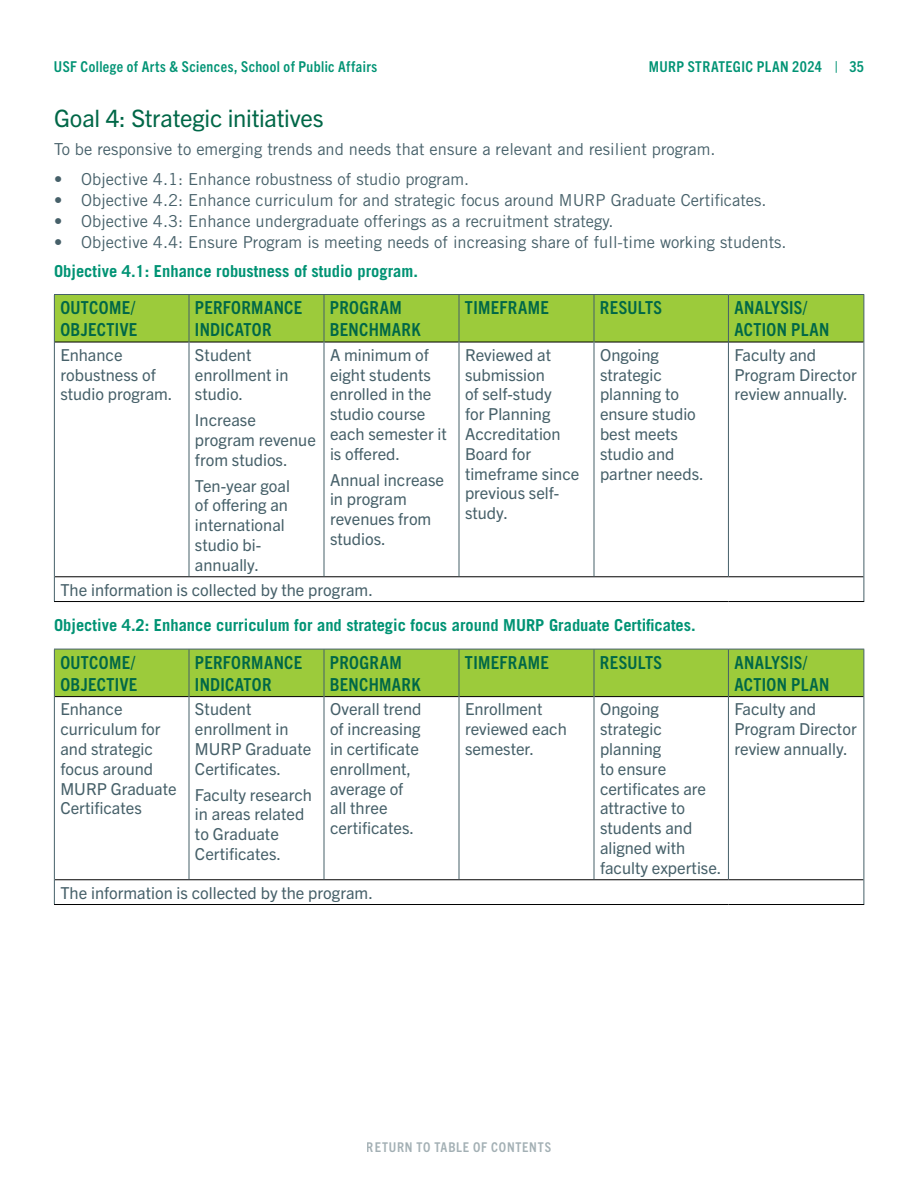
<style>
.page{position:relative;width:918px;height:1188px;background:#fff}
.page>*{position:absolute;margin:0;border:0;box-sizing:border-box;transform-origin:0 0}
.t1{font:24px "Trade Gothic Next LT Pro";letter-spacing:-.01em;color:#006747}
.t2{font:700 condensed 18px/21.6px "Trade Gothic Next LT Pro";letter-spacing:.02em;color:#006747}
.t3{font:16.5px/19.8px "Trade Gothic Next LT Pro";color:#466069}
.t4{font:16.5px "Trade Gothic LT Std";color:#466069}
.t5{font:700 16.5px "Trade Gothic LT Std";color:#009374}
.t6{font:700 condensed 15px "Trade Gothic Next LT Pro";letter-spacing:.03em;color:#009374}
.t7{font:700 condensed 13.5px "Trade Gothic Next LT Pro";letter-spacing:.06em;color:#466069}
</style>
<div class="page">
<div style="left:55px;top:295px;width:809px;height:47px;background:#9ccb3b"></div>
<hr style="left:55px;top:576px;width:134px;height:1px;background:#000">
<hr style="left:189px;top:576px;width:135px;height:1px;background:#000">
<hr style="left:324px;top:576px;width:135px;height:1px;background:#000">
<hr style="left:459px;top:576px;width:135px;height:1px;background:#000">
<hr style="left:594px;top:576px;width:134px;height:1px;background:#000">
<hr style="left:728px;top:576px;width:136px;height:1px;background:#000">
<hr style="left:54px;top:601px;width:135px;height:1px;background:#000">
<hr style="left:189px;top:601px;width:135px;height:1px;background:#000">
<hr style="left:324px;top:601px;width:135px;height:1px;background:#000">
<hr style="left:459px;top:601px;width:135px;height:1px;background:#000">
<hr style="left:594px;top:601px;width:134px;height:1px;background:#000">
<hr style="left:728px;top:601px;width:136px;height:1px;background:#000">
<hr style="left:55px;top:342px;width:134px;height:1px;background:#000">
<hr style="left:189px;top:342px;width:135px;height:1px;background:#000">
<hr style="left:324px;top:342px;width:135px;height:1px;background:#000">
<hr style="left:459px;top:342px;width:135px;height:1px;background:#000">
<hr style="left:594px;top:342px;width:134px;height:1px;background:#000">
<hr style="left:729px;top:342px;width:135px;height:1px;background:#000">
<hr style="left:54px;top:294px;width:135px;height:1px;background:#466069">
<hr style="left:54px;top:295px;width:1px;height:47px;background:#466069">
<hr style="left:189px;top:294px;width:135px;height:1px;background:#466069">
<hr style="left:189px;top:295px;width:1px;height:47px;background:#466069">
<hr style="left:324px;top:294px;width:135px;height:1px;background:#466069">
<hr style="left:324px;top:295px;width:1px;height:47px;background:#466069">
<hr style="left:459px;top:294px;width:135px;height:1px;background:#466069">
<hr style="left:459px;top:295px;width:1px;height:47px;background:#466069">
<hr style="left:594px;top:294px;width:134px;height:1px;background:#466069">
<hr style="left:594px;top:295px;width:1px;height:47px;background:#466069">
<hr style="left:728px;top:294px;width:136px;height:1px;background:#466069">
<hr style="left:728px;top:295px;width:1px;height:47px;background:#466069">
<hr style="left:864px;top:295px;width:1px;height:47px;background:#466069">
<hr style="left:54px;top:342px;width:1px;height:235px;background:#466069">
<hr style="left:189px;top:342px;width:1px;height:234px;background:#466069">
<hr style="left:324px;top:342px;width:1px;height:234px;background:#466069">
<hr style="left:459px;top:342px;width:1px;height:234px;background:#466069">
<hr style="left:594px;top:342px;width:1px;height:234px;background:#466069">
<hr style="left:728px;top:342px;width:1px;height:234px;background:#466069">
<hr style="left:864px;top:342px;width:1px;height:235px;background:#466069">
<svg style="left:54px;top:577px;width:1px;height:24px"></svg>
<svg style="left:864px;top:577px;width:1px;height:24px"></svg>
<div style="left:55px;top:650px;width:809px;height:46px;background:#9ccb3b"></div>
<hr style="left:55px;top:879px;width:134px;height:1px;background:#000">
<hr style="left:189px;top:879px;width:135px;height:1px;background:#000">
<hr style="left:324px;top:879px;width:135px;height:1px;background:#000">
<hr style="left:459px;top:879px;width:135px;height:1px;background:#000">
<hr style="left:594px;top:879px;width:134px;height:1px;background:#000">
<hr style="left:728px;top:879px;width:136px;height:1px;background:#000">
<hr style="left:54px;top:904px;width:135px;height:1px;background:#000">
<hr style="left:189px;top:904px;width:135px;height:1px;background:#000">
<hr style="left:324px;top:904px;width:135px;height:1px;background:#000">
<hr style="left:459px;top:904px;width:135px;height:1px;background:#000">
<hr style="left:594px;top:904px;width:134px;height:1px;background:#000">
<hr style="left:728px;top:904px;width:136px;height:1px;background:#000">
<hr style="left:55px;top:696px;width:134px;height:1px;background:#000">
<hr style="left:189px;top:696px;width:135px;height:1px;background:#000">
<hr style="left:324px;top:696px;width:135px;height:1px;background:#000">
<hr style="left:459px;top:696px;width:135px;height:1px;background:#000">
<hr style="left:594px;top:696px;width:134px;height:1px;background:#000">
<hr style="left:729px;top:696px;width:135px;height:1px;background:#000">
<hr style="left:54px;top:649px;width:135px;height:1px;background:#466069">
<hr style="left:54px;top:649px;width:1px;height:48px;background:#466069">
<hr style="left:189px;top:649px;width:135px;height:1px;background:#466069">
<hr style="left:189px;top:649px;width:1px;height:48px;background:#466069">
<hr style="left:324px;top:649px;width:135px;height:1px;background:#466069">
<hr style="left:324px;top:649px;width:1px;height:48px;background:#466069">
<hr style="left:459px;top:649px;width:135px;height:1px;background:#466069">
<hr style="left:459px;top:649px;width:1px;height:48px;background:#466069">
<hr style="left:594px;top:649px;width:134px;height:1px;background:#466069">
<hr style="left:594px;top:649px;width:1px;height:48px;background:#466069">
<hr style="left:728px;top:649px;width:136px;height:1px;background:#466069">
<hr style="left:728px;top:649px;width:1px;height:48px;background:#466069">
<hr style="left:864px;top:649px;width:1px;height:48px;background:#466069">
<hr style="left:54px;top:697px;width:1px;height:183px;background:#466069">
<hr style="left:189px;top:697px;width:1px;height:182px;background:#466069">
<hr style="left:324px;top:697px;width:1px;height:182px;background:#466069">
<hr style="left:459px;top:697px;width:1px;height:182px;background:#466069">
<hr style="left:594px;top:697px;width:1px;height:182px;background:#466069">
<hr style="left:728px;top:697px;width:1px;height:182px;background:#466069">
<hr style="left:864px;top:697px;width:1px;height:183px;background:#466069">
<svg style="left:54px;top:880px;width:1px;height:24px"></svg>
<svg style="left:864px;top:880px;width:1px;height:24px"></svg>
<p class="t6" style="left:54px;top:56px;width:325px">USF College of Arts &amp; Sciences, School of Public Affairs</p>
<p class="t6" style="left:849px;top:56px;width:16px">35</p>
<p class="t6" style="left:649px;top:56px;width:191px">MURP STRATEGIC PLAN 2024 |</p>
<h1 class="t1" style="left:54px;top:101px;width:271px">Goal 4: Strategic initiatives</h1>
<p class="t4" style="left:54px;top:139px;width:663px">To be responsive to emerging trends and needs that ensure a relevant and resilient program.</p>
<p class="t4" style="left:54px;top:169px;width:417px">• Objective 4.1: Enhance robustness of studio program.</p>
<p class="t4" style="left:54px;top:190px;width:714px">• Objective 4.2: Enhance curriculum for and strategic focus around MURP Graduate Certificates.</p>
<p class="t4" style="left:54px;top:211px;width:561px">• Objective 4.3: Enhance undergraduate offerings as a recruitment strategy.</p>
<p class="t4" style="left:54px;top:232px;width:734px">• Objective 4.4: Ensure Program is meeting needs of increasing share of full-time working students.</p>
<p class="t5" style="left:54px;top:261px;width:365px">Objective 4.1: Enhance robustness of studio program.</p>
<p class="t2" style="left:60px;top:296px;width:78px">OUTCOME/<br>OBJECTIVE</p>
<p class="t2" style="left:195px;top:296px;width:109px">PERFORMANCE<br>INDICATOR</p>
<p class="t2" style="left:330px;top:296px;width:92px">PROGRAM<br>BENCHMARK</p>
<p class="t2" style="left:465px;top:296px;width:85px">TIMEFRAME</p>
<p class="t2" style="left:600px;top:296px;width:64px">RESULTS</p>
<p class="t2" style="left:734px;top:296px;width:96px">ANALYSIS/<br>ACTION PLAN</p>
<p class="t3" style="left:60px;top:344px;width:114px">Enhance robustness of studio program.</p>
<p class="t3" style="left:195px;top:344px;width:95px">Student enrollment in studio.</p>
<p class="t3" style="left:195px;top:409px;width:122px">Increase program revenue from studios.</p>
<p class="t3" style="left:195px;top:475px;width:96px">Ten-year goal of offering an international studio bi&shy;annually.</p>
<p class="t3" style="left:330px;top:344px;width:118px">A minimum of eight students enrolled in the studio course each semester it is offered.</p>
<p class="t3" style="left:330px;top:469px;width:116px">Annual increase in program revenues from studios.</p>
<p class="t3" style="left:465px;top:344px;width:116px">Reviewed at submission<br>of self-study<br>for Planning<br>Accreditation<br>Board for timeframe since previous self&shy;study.</p>
<p class="t3" style="left:600px;top:344px;width:105px">Ongoing strategic planning to ensure studio best meets studio and partner needs.</p>
<p class="t3" style="left:734px;top:344px;width:124px">Faculty and<br>Program Director review annually.</p>
<p class="t3" style="left:60px;top:579px;width:314px">The information is collected by the program.</p>
<p class="t5" style="left:54px;top:615px;width:643px">Objective 4.2: Enhance curriculum for and strategic focus around MURP Graduate Certificates.</p>
<p class="t2" style="left:60px;top:651px;width:78px">OUTCOME/<br>OBJECTIVE</p>
<p class="t2" style="left:195px;top:651px;width:109px">PERFORMANCE<br>INDICATOR</p>
<p class="t2" style="left:330px;top:651px;width:92px">PROGRAM<br>BENCHMARK</p>
<p class="t2" style="left:465px;top:651px;width:85px">TIMEFRAME</p>
<p class="t2" style="left:600px;top:651px;width:64px">RESULTS</p>
<p class="t2" style="left:734px;top:651px;width:96px">ANALYSIS/<br>ACTION PLAN</p>
<p class="t3" style="left:60px;top:698px;width:118px">Enhance curriculum for and strategic focus around<br>MURP Graduate<br>Certificates</p>
<p class="t3" style="left:195px;top:698px;width:118px">Student enrollment in<br>MURP Graduate<br>Certificates.</p>
<p class="t3" style="left:330px;top:698px;width:93px">Overall trend of increasing in certificate enrollment, average of all three certificates.</p>
<p class="t3" style="left:465px;top:698px;width:103px">Enrollment reviewed each semester.</p>
<p class="t3" style="left:600px;top:698px;width:123px">Ongoing strategic planning<br>to ensure certificates are attractive to students and aligned with faculty expertise.</p>
<p class="t3" style="left:734px;top:698px;width:124px">Faculty and<br>Program Director review annually.</p>
<p class="t3" style="left:60px;top:882px;width:314px">The information is collected by the program.</p>
<p class="t3" style="left:195px;top:784px;width:118px">Faculty research in areas related to Graduate<br>Certificates.</p>
<p class="t7" style="left:367px;top:1138px;width:186px">RETURN TO TABLE OF CONTENTS</p>
</div>
